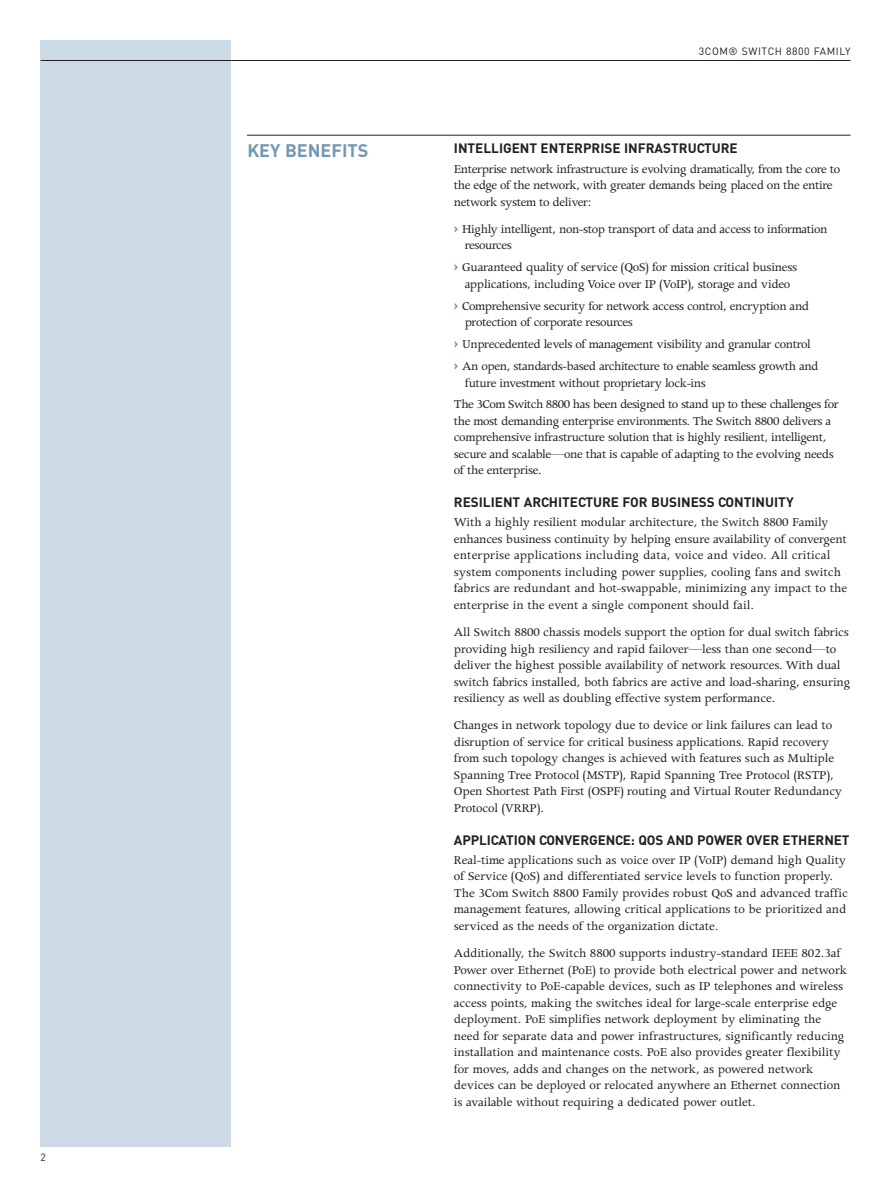
<style>
.page{position:relative;width:891px;height:1188px;background:#fff}
.page>*{position:absolute;margin:0;border:0;box-sizing:border-box;transform-origin:0 0}
.t1{font:700 18px "DIN";color:#7199b1}
.t2{font:13.5px/16.5px "Apollo";letter-spacing:-.01em;color:#231f20}
.t3{font:13.5px/16.5px "Apollo";letter-spacing:-.03em;color:#231f20}
.t4{font:700 13.5px "DIN";color:#231f20}
.t5{font:13.5px/21.9px "Apollo";letter-spacing:-.04em;color:#231f20}
.t6{font:10.5px "DIN";letter-spacing:.05em;color:#231f20}
.s1{font-family:"DIN";font-weight:700;color:#7199b1}
</style>
<div class="page">
<div style="left:40px;top:40px;width:191px;height:1108px;background:#ccdae5"></div>
<hr style="left:41px;top:60px;width:810px;height:1px;background:#231f20">
<hr style="left:247px;top:135px;width:603px;height:1px;background:#231f20">
<p class="t6" style="left:40px;top:1151px;width:7px">2</p>
<h1 class="t1" style="left:247px;top:140px;width:123px">KEY BENEFITS</h1>
<p class="t6" style="left:699px;top:45px;width:153px">3COM® SWITCH 8800 FAMILY</p>
<p class="t4" style="left:454px;top:141px;width:285px">INTELLIGENT ENTERPRISE INFRASTRUCTURE</p>
<p class="t3" style="left:454px;top:162px;width:388px">Enterprise network infrastructure is evolving dramatically, from the core to the edge of the network, with greater demands being placed on the entire network system to deliver:</p>
<p class="t3" style="left:465px;top:222px;width:364px;text-indent:-11px"><span class="s1">›</span> Highly intelligent, non-stop transport of data and access to information resources</p>
<p class="t2" style="left:454px;top:261px;width:345px;text-align:center"><span class="s1">›</span> Guaranteed quality of service (QoS) for mission critical business applications, including Voice over IP (VoIP), storage and video</p>
<p class="t3" style="left:465px;top:299px;width:346px;text-indent:-11px"><span class="s1">›</span> Comprehensive security for network access control, encryption and protection of corporate resources</p>
<p class="t3" style="left:454px;top:335px;width:366px;line-height:21.9px"><span class="s1">›</span> Unprecedented levels of management visibility and granular control <span class="s1">›</span> An open, standards-based architecture to enable seamless growth and</p>
<p class="t5" style="left:454px;top:373px;width:386px;text-indent:11px">future investment without proprietary lock-ins<br>The 3Com Switch 8800 has been designed to stand up to these challenges for</p>
<p class="t3" style="left:454px;top:414px;width:382px">the most demanding enterprise environments. The Switch 8800 delivers a comprehensive infrastructure solution that is highly resilient, intelligent, secure and scalable—one that is capable of adapting to the evolving needs of the enterprise.</p>
<p class="t4" style="left:454px;top:494px;width:341px">RESILIENT ARCHITECTURE FOR BUSINESS CONTINUITY</p>
<p class="t2" style="left:454px;top:516px;width:395px">With a highly resilient modular architecture, the Switch 8800 Family enhances business continuity by helping ensure availability of convergent enterprise applications including data, voice and video. All critical system components including power supplies, cooling fans and switch fabrics are redundant and hot-swappable, minimizing any impact to the enterprise in the event a single component should fail.</p>
<p class="t2" style="left:454px;top:625px;width:398px">All Switch 8800 chassis models support the option for dual switch fabrics providing high resiliency and rapid failover—less than one second—to deliver the highest possible availability of network resources. With dual switch fabrics installed, both fabrics are active and load-sharing, ensuring resiliency as well as doubling effective system performance.</p>
<p class="t2" style="left:454px;top:719px;width:390px">Changes in network topology due to device or link failures can lead to disruption of service for critical business applications. Rapid recovery from such topology changes is achieved with features such as Multiple Spanning Tree Protocol (MSTP), Rapid Spanning Tree Protocol (RSTP), Open Shortest Path First (OSPF) routing and Virtual Router Redundancy Protocol (VRRP).</p>
<p class="t4" style="left:454px;top:832px;width:397px">APPLICATION CONVERGENCE: QOS AND POWER OVER ETHERNET</p>
<p class="t2" style="left:454px;top:853px;width:395px">Real-time applications such as voice over IP (VoIP) demand high Quality of Service (QoS) and differentiated service levels to function properly.<br>The 3Com Switch 8800 Family provides robust QoS and advanced traffic management features, allowing critical applications to be prioritized and serviced as the needs of the organization dictate.</p>
<p class="t2" style="left:454px;top:946px;width:395px">Additionally, the Switch 8800 supports industry-standard IEEE 802.3af Power over Ethernet (PoE) to provide both electrical power and network connectivity to PoE-capable devices, such as IP telephones and wireless access points, making the switches ideal for large-scale enterprise edge deployment. PoE simplifies network deployment by eliminating the need for separate data and power infrastructures, significantly reducing installation and maintenance costs. PoE also provides greater flexibility for moves, adds and changes on the network, as powered network devices can be deployed or relocated anywhere an Ethernet connection is available without requiring a dedicated power outlet.</p>
</div>
